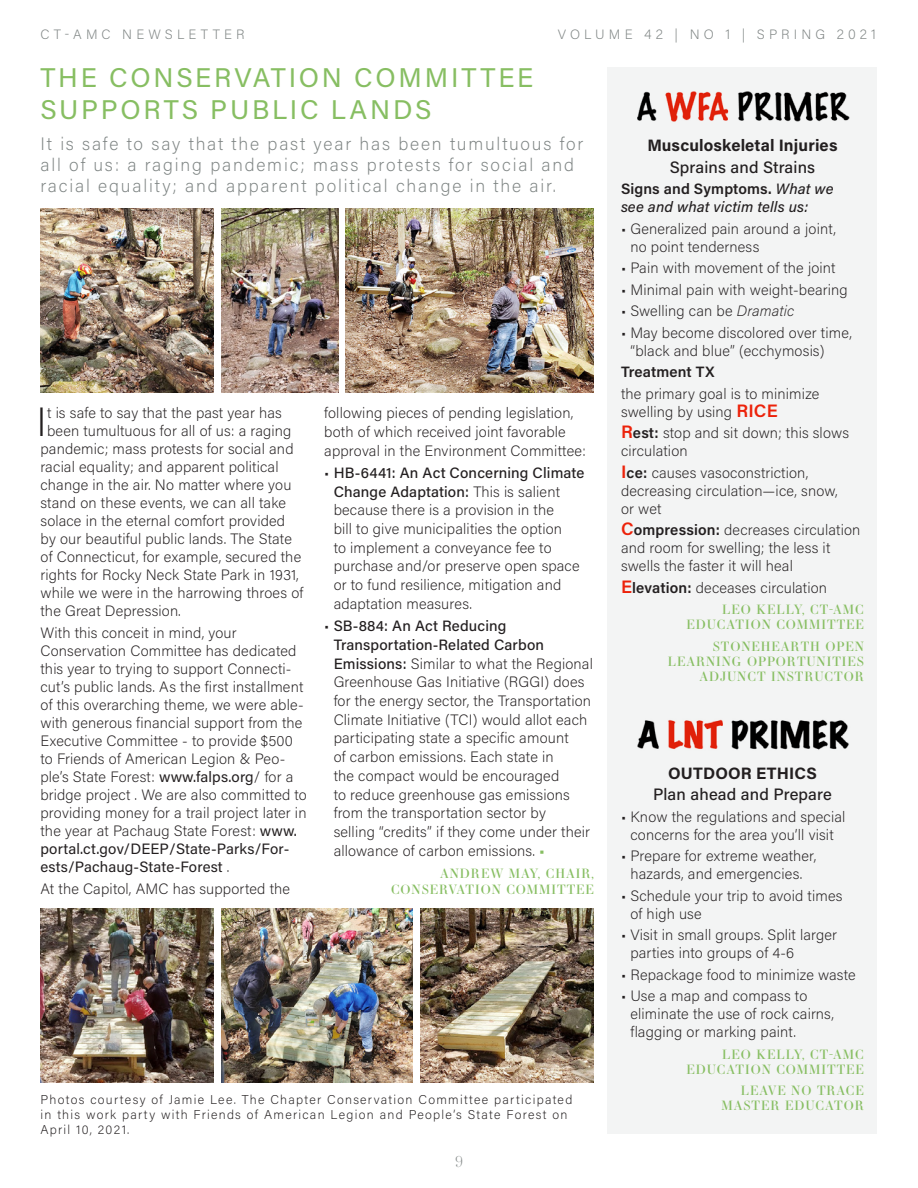
<style>
.page{position:relative;width:918px;height:1188px;background:#fff}
.page>*{position:absolute;margin:0;border:0;box-sizing:border-box;transform-origin:0 0}
.Body_Text_-_Left_Jus{font:200 40.65px "Acumin Pro";color:#231f20}
.Story_Headline_-_Lef{font:27px/31.5px "Acumin Pro";letter-spacing:.1em;color:#87be62}
.Headline_Detail_-_Le{font:200 18px/21px "Acumin Pro";letter-spacing:.1em;color:#7e8483}
.Body_Text_-_Left_Jus-2{font:700 16.5px "Acumin Pro";letter-spacing:.01em;color:#231f20}
.Body_Text_-_Left_Jus-3{font:500 16.5px "Acumin Pro";letter-spacing:.01em;color:#231f20}
.Body_Text_-_Left_Jus-4{font:200 15px/18px "Acumin Pro";letter-spacing:.01em;color:#231f20}
.Body_Text_-_Left_Jus-5{font:italic 500 15px/18px "Acumin Pro";letter-spacing:.01em;color:#231f20}
.Body_Text_-_Left_Jus-6{font:600 15px "Acumin Pro";letter-spacing:.005em;color:#231f20}
.t1{font:300 15px "Essonnes Display";color:#7e8483}
.t2{font:200 13.5px "Acumin Pro";letter-spacing:.3em;color:#7e8483}
.AUTHOR{font:12.75px/15px "Essonnes Display";letter-spacing:.075em;color:#87be62;text-align:right}
.Image_Details_-_Left{font:200 12.75px/15.3px "Acumin Pro";letter-spacing:.1em;color:#231f20}
.s1{font-weight:400}
.s2{font-weight:500}
.s3{color:#87be62}
.s4{font-weight:600;font-style:normal}
.s5{font-style:italic}
.s6{font-weight:600;font-size:18px;color:#ec220a}
.s7{font-weight:600}
</style>
<div class="page">
<div style="left:608px;top:68px;width:270px;height:1066px;background:#f3f4f4"></div>
<img style="left:40px;top:209px;width:173px;height:183px">
<img style="left:221px;top:209px;width:117px;height:183px">
<img style="left:345px;top:209px;width:249px;height:183px">
<img style="left:40px;top:908px;width:173px;height:175px">
<img style="left:221px;top:908px;width:191px;height:175px">
<img style="left:421px;top:908px;width:173px;height:175px">
<img style="left:637px;top:719px;width:212px;height:31px">
<img style="left:637px;top:91px;width:213px;height:31px">
<p class="t2" style="left:40px;top:25px;width:205px">CT-AMC NEWSLETTER</p>
<p class="t2" style="left:558px;top:25px;width:320px">VOLUME 42 | NO 1 | SPRING 2021</p>
<p class="Story_Headline_-_Lef" style="left:40px;top:61px;width:494px">THE CONSERVATION COMMITTEE<br>SUPPORTS PUBLIC LANDS</p>
<p class="Headline_Detail_-_Le" style="left:40px;top:132px;width:544px">It is safe to say that the past year has been tumultuous for all of us: a raging pandemic; mass protests for social and racial equality; and apparent political change in the air.</p>
<p class="Body_Text_-_Left_Jus" style="left:37px;top:394px;width:12px">I</p>
<p class="Body_Text_-_Left_Jus-4" style="left:47px;top:403px;width:236px">t is safe to say that the past year has</p>
<p class="Body_Text_-_Left_Jus-4" style="left:47px;top:421px;width:246px">been tumultuous for all of us: a raging</p>
<p class="Body_Text_-_Left_Jus-4" style="left:40px;top:439px;width:255px">pandemic; mass protests for social and</p>
<p class="Body_Text_-_Left_Jus-4" style="left:40px;top:457px;width:240px">racial equality; and apparent political</p>
<p class="Body_Text_-_Left_Jus-4" style="left:40px;top:476px;width:252px">change in the air. No matter where you</p>
<p class="Body_Text_-_Left_Jus-4" style="left:40px;top:494px;width:247px">stand on these events, we can all take</p>
<p class="Body_Text_-_Left_Jus-4" style="left:40px;top:512px;width:246px">solace in the eternal comfort provided</p>
<p class="Body_Text_-_Left_Jus-4" style="left:40px;top:530px;width:253px">by our beautiful public lands. The State</p>
<p class="Body_Text_-_Left_Jus-4" style="left:40px;top:548px;width:262px">of Connecticut, for example, secured the</p>
<p class="Body_Text_-_Left_Jus-4" style="left:40px;top:566px;width:260px">rights for Rocky Neck State Park in 1931,</p>
<p class="Body_Text_-_Left_Jus-4" style="left:40px;top:584px;width:264px">while we were in the harrowing throes of</p>
<p class="Body_Text_-_Left_Jus-4" style="left:40px;top:602px;width:142px">the Great Depression.</p>
<p class="Body_Text_-_Left_Jus-4" style="left:40px;top:623px;width:268px">With this conceit in mind, your Conservation Committee has dedicated this year to trying to support Connecti&shy;cut’s public lands. As the first installment of this overarching theme, we were able&shy;with generous financial support from the Executive Committee - to provide $500 to Friends of American Legion &amp; Peo&shy;ple’s State Forest: <span class="s1">www.falps.org</span>/ for a bridge project . We are also committed to providing money for a trail project later in the year at Pachaug State Forest: <span class="s1">www. portal.ct.gov/DEEP/State-Parks/For&shy;ests/Pachaug-State-Forest</span> .</p>
<p class="Body_Text_-_Left_Jus-4" style="left:40px;top:879px;width:251px">At the Capitol, AMC has supported the</p>
<p class="Body_Text_-_Left_Jus-4" style="left:324px;top:403px;width:263px;line-height:18.8px">following pieces of pending legislation, both of which received joint favorable approval in the Environment Committee:</p>
<p class="Body_Text_-_Left_Jus-4" style="left:334px;top:463px;width:252px;line-height:18.8px;text-indent:-9px">• <span class="s2">HB-6441: An Act Concerning Climate Change Adaptation:</span> This is salient because there is a provision in the<br>bill to give municipalities the option<br>to implement a conveyance fee to purchase and/or preserve open space or to fund resilience, mitigation and adaptation measures.</p>
<p class="Body_Text_-_Left_Jus-4" style="left:334px;top:616px;width:261px;line-height:18.8px;text-indent:-9px">• <span class="s2">SB-884: An Act Reducing Transportation-Related Carbon Emissions:</span> Similar to what the Regional Greenhouse Gas Initiative (RGGI) does for the energy sector, the Transportation Climate Initiative (TCI) would allot each participating state a specific amount<br>of carbon emissions. Each state in<br>the compact would be encouraged<br>to reduce greenhouse gas emissions from the transportation sector by<br>selling “credits” if they come under their allowance of carbon emissions. <span class="s3">■</span></p>
<p class="AUTHOR" style="left:391px;top:865px;width:204px;line-height:15.8px">ANDREW MAY, CHAIR,<br>CONSERVATION COMMITTEE</p>
<p class="Image_Details_-_Left" style="left:40px;top:1091px;width:533px">Photos courtesy of Jamie Lee. The Chapter Conservation Committee participated in this work party with Friends of American Legion and People’s State Forest on<br>April 10, 2021.</p>
<p class="t1" style="left:455px;top:1151px;width:9px">9</p>
<p class="Body_Text_-_Left_Jus-2" style="left:647px;top:134px;width:192px">Musculoskeletal Injuries</p>
<p class="Body_Text_-_Left_Jus-3" style="left:670px;top:155px;width:147px">Sprains and Strains</p>
<p class="Body_Text_-_Left_Jus-5" style="left:621px;top:179px;width:214px"><span class="s4">Signs and Symptoms.</span> What we see and what victim tells us:</p>
<p class="Body_Text_-_Left_Jus-4" style="left:630px;top:219px;width:207px;text-indent:-9px">• Generalized pain around a joint, no point tenderness</p>
<p class="Body_Text_-_Left_Jus-4" style="left:621px;top:258px;width:216px">• Pain with movement of the joint</p>
<p class="Body_Text_-_Left_Jus-4" style="left:621px;top:280px;width:228px">• Minimal pain with weight-bearing</p>
<p class="Body_Text_-_Left_Jus-4" style="left:621px;top:301px;width:175px">• Swelling can be <span class="s5">Dramatic</span></p>
<p class="Body_Text_-_Left_Jus-4" style="left:630px;top:323px;width:223px;text-indent:-9px">• May become discolored over time, “black and blue” (ecchymosis)</p>
<p class="Body_Text_-_Left_Jus-6" style="left:621px;top:361px;width:95px">Treatment TX</p>
<p class="Body_Text_-_Left_Jus-4" style="left:621px;top:384px;width:200px">the primary goal is to minimize swelling by using <span class="s6">RICE</span></p>
<p class="Body_Text_-_Left_Jus-4" style="left:621px;top:423px;width:230px"><span class="s6">R</span><span class="s7">est:</span> stop and sit down; this slows circulation</p>
<p class="Body_Text_-_Left_Jus-4" style="left:621px;top:463px;width:218px"><span class="s6">I</span><span class="s7">ce:</span> causes vasoconstriction, decreasing circulation—ice, snow, or wet</p>
<p class="Body_Text_-_Left_Jus-4" style="left:621px;top:520px;width:241px"><span class="s6">C</span><span class="s7">ompression:</span> decreases circulation and room for swelling; the less it swells the faster it will heal</p>
<p class="Body_Text_-_Left_Jus-4" style="left:621px;top:578px;width:208px"><span class="s6">E</span><span class="s7">levation:</span> deceases circulation</p>
<p class="AUTHOR" style="left:686px;top:602px;width:179px">LEO KELLY, CT-AMC<br>EDUCATION COMMITTEE</p>
<p class="AUTHOR" style="left:668px;top:638px;width:198px">STONEHEARTH OPEN<br>LEARNING OPPORTUNITIES<br>ADJUNCT INSTRUCTOR</p>
<p class="Body_Text_-_Left_Jus-2" style="left:668px;top:761px;width:150px">OUTDOOR ETHICS</p>
<p class="Body_Text_-_Left_Jus-3" style="left:653px;top:783px;width:180px">Plan ahead and Prepare</p>
<p class="Body_Text_-_Left_Jus-4" style="left:621px;top:807px;width:226px;text-align:center">• Know the regulations and special concerns for the area you’ll visit</p>
<p class="Body_Text_-_Left_Jus-4" style="left:621px;top:846px;width:197px;text-align:center">• Prepare for extreme weather, hazards, and emergencies.</p>
<p class="Body_Text_-_Left_Jus-4" style="left:630px;top:886px;width:214px;text-indent:-9px">• Schedule your trip to avoid times of high use</p>
<p class="Body_Text_-_Left_Jus-4" style="left:630px;top:925px;width:208px;text-indent:-9px">• Visit in small groups. Split larger parties into groups of 4-6</p>
<p class="Body_Text_-_Left_Jus-4" style="left:621px;top:965px;width:236px">• Repackage food to minimize waste</p>
<p class="Body_Text_-_Left_Jus-4" style="left:630px;top:986px;width:205px;text-indent:-9px">• Use a map and compass to eliminate the use of rock cairns, flagging or marking paint.</p>
<p class="AUTHOR" style="left:686px;top:1046px;width:179px">LEO KELLY, CT-AMC<br>EDUCATION COMMITTEE</p>
<p class="AUTHOR" style="left:721px;top:1083px;width:144px">LEAVE NO TRACE<br>MASTER EDUCATOR</p>
</div>
